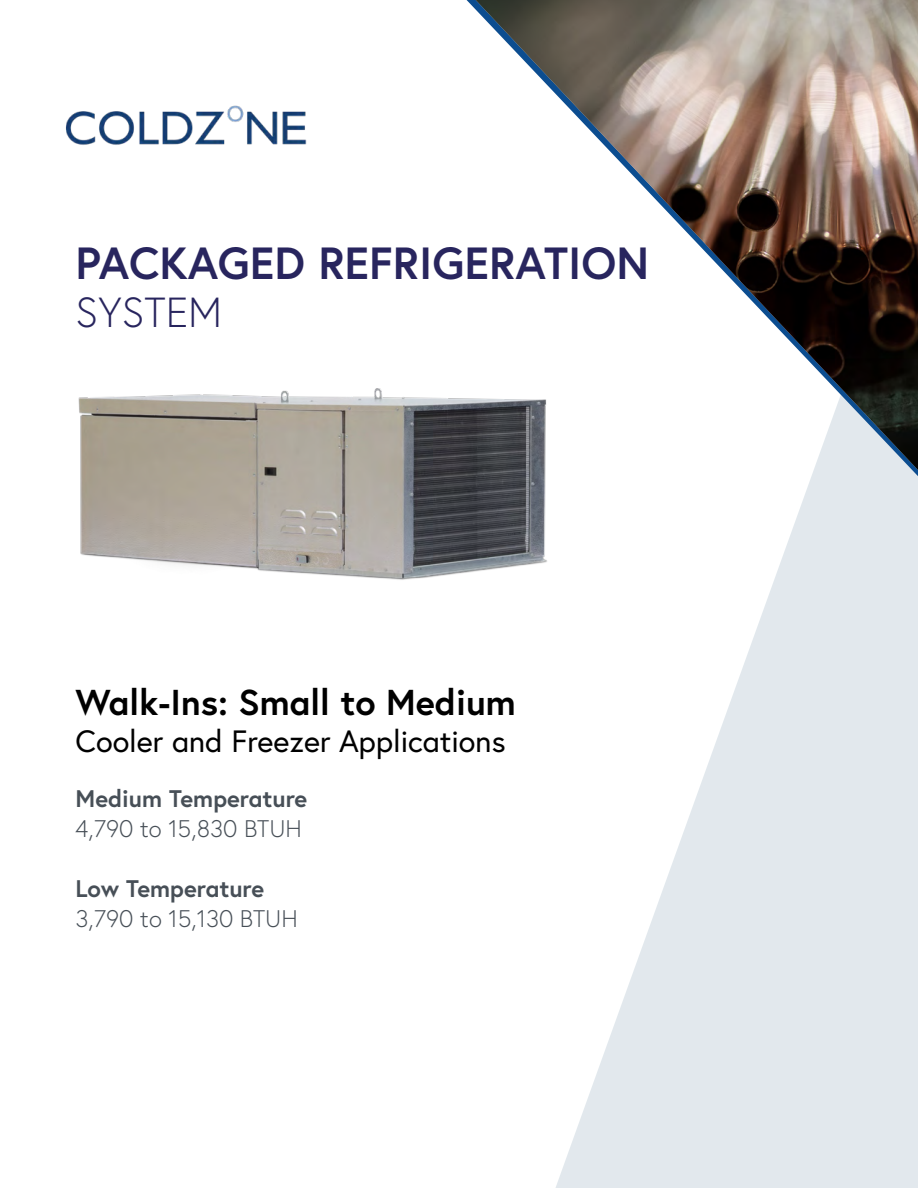
<style>
.page{position:relative;width:918px;height:1188px;background:#fff}
.page>*{position:absolute;margin:0;border:0;box-sizing:border-box;transform-origin:0 0}
.t1{font:700 45px "Europa";color:#28255e}
.t2{font:300 42px "Europa";color:#28255e}
.t3{font:700 36px "Europa";color:#000}
.t4{font:30.75px "Europa";color:#000}
.t5{font:300 24px "Europa";color:#474f57}
.t6{font:700 24px "Europa";color:#474f57}
</style>
<div class="page">
<svg style="left:555px;top:514px;width:363px;height:674px;fill:#e2e8ed"></svg>
<img style="left:468px;top:0;width:450px;height:511px">
<img style="left:66px;top:105px;width:241px;height:40px">
<img style="left:78px;top:378px;width:477px;height:202px">
<h1 class="t1" style="left:76px;top:233px;width:575px">PACKAGED REFRIGERATION</h1>
<h2 class="t2" style="left:76px;top:286px;width:148px">SYSTEM</h2>
<h3 class="t3" style="left:76px;top:677px;width:442px">Walk-Ins: Small to Medium</h3>
<p class="t4" style="left:76px;top:721px;width:432px">Cooler and Freezer Applications</p>
<p class="t6" style="left:76px;top:782px;width:233px">Medium Temperature</p>
<p class="t5" style="left:76px;top:814px;width:228px">4,790 to 15,830 BTUH</p>
<p class="t6" style="left:76px;top:872px;width:190px">Low Temperature</p>
<p class="t5" style="left:76px;top:904px;width:224px">3,790 to 15,130 BTUH</p>
</div>
